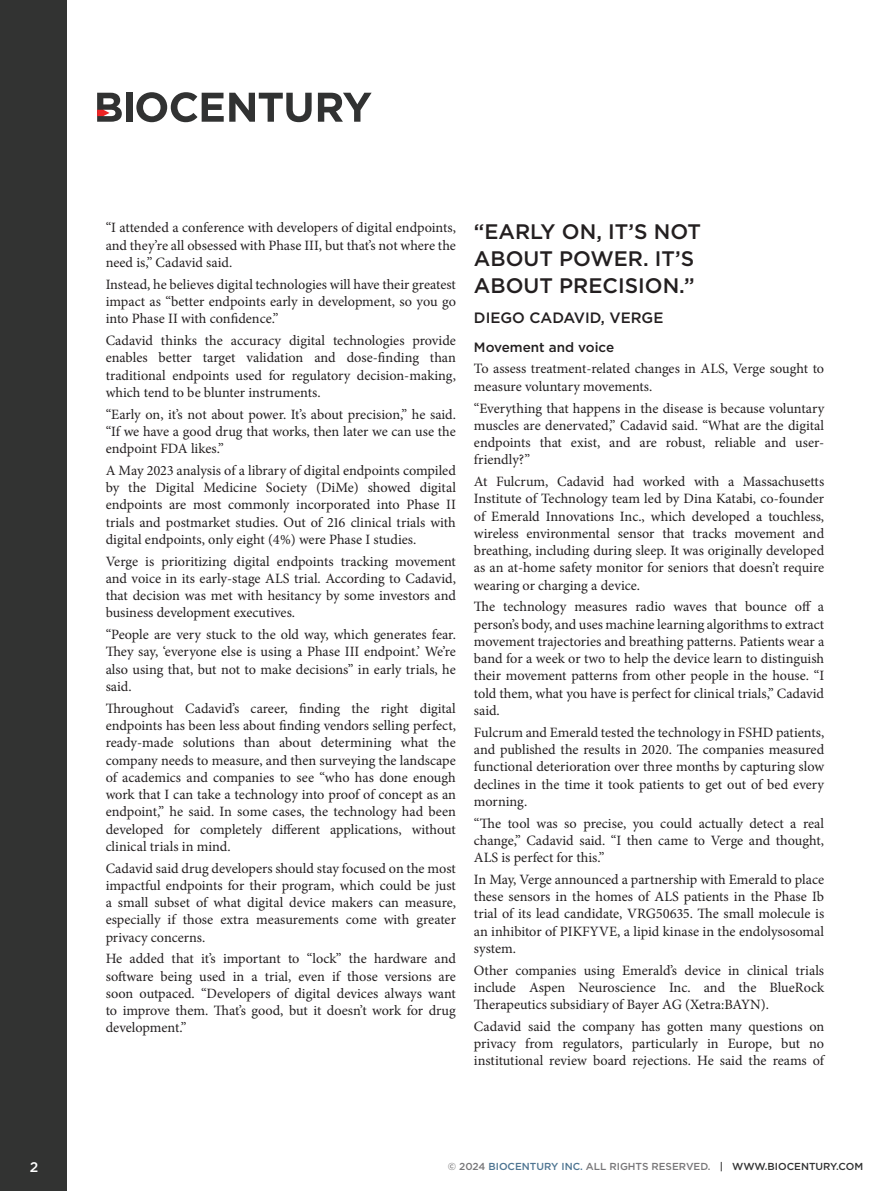
<style>
.page{position:relative;width:893px;height:1191px;background:#fff}
.page>*{position:absolute;margin:0;border:0;box-sizing:border-box;transform-origin:0 0}
.t1{font:500 21px/27px "Gotham";color:#231f20}
.t2{font:500 15px "Gotham";color:#231f20}
.t3{font:14.25px/17.2px "Minion Pro";color:#231f20;text-align:justify}
.t4{font:500 13.95px "Gotham";color:#fff}
.t5{font:500 13.5px "Gotham";color:#231f20}
.t6{font:500 10.2px "Gotham";color:#787779}
.s1{color:#4e7592}
.s2{color:#313232}
</style>
<div class="page">
<div style="left:0;top:0;width:67px;height:1191px;background:#323332"></div>
<div style="left:126px;top:93px;width:6px;height:29px;background:#313232"></div>
<svg style="left:136px;top:92px;width:176px;height:30px"></svg>
<svg style="left:318px;top:93px;width:54px;height:29px"></svg>
<svg style="left:97px;top:93px;width:25px;height:29px"></svg>
<p class="t3" style="left:106px;top:219px;width:352px">“I attended a conference with developers of digital endpoints, and they’re all obsessed with Phase III, but that’s not where the need is,” Cadavid said.</p>
<p class="t3" style="left:106px;top:276px;width:352px">Instead, he believes digital technologies will have their greatest impact as “better endpoints early in development, so you go into Phase II with confidence.”</p>
<p class="t3" style="left:106px;top:332px;width:352px">Cadavid thinks the accuracy digital technologies provide enables better target validation and dose-finding than traditional endpoints used for regulatory decision-making, which tend to be blunter instruments.</p>
<p class="t3" style="left:106px;top:405px;width:352px">“Early on, it’s not about power. It’s about precision,” he said. “If we have a good drug that works, then later we can use the endpoint FDA likes.”</p>
<p class="t3" style="left:106px;top:462px;width:352px">A May 2023 analysis of a library of digital endpoints compiled by the Digital Medicine Society (DiMe) showed digital endpoints are most commonly incorporated into Phase II trials and postmarket studies. Out of 216 clinical trials with digital endpoints, only eight (4%) were Phase I studies.</p>
<p class="t3" style="left:106px;top:552px;width:352px">Verge is prioritizing digital endpoints tracking movement and voice in its early-stage ALS trial. According to Cadavid, that decision was met with hesitancy by some investors and business development executives.</p>
<p class="t3" style="left:106px;top:626px;width:352px">“People are very stuck to the old way, which generates fear.<br>They say, ‘everyone else is using a Phase III endpoint.’ We’re also using that, but not to make decisions” in early trials, he said.</p>
<p class="t3" style="left:106px;top:699px;width:352px">Throughout Cadavid’s career, finding the right digital endpoints has been less about finding vendors selling perfect, ready-made solutions than about determining what the company needs to measure, and then surveying the landscape of academics and companies to see “who has done enough work that I can take a technology into proof of concept as an endpoint,” he said. In some cases, the technology had been developed for completely different applications, without clinical trials in mind.</p>
<p class="t3" style="left:106px;top:859px;width:352px">Cadavid said drug developers should stay focused on the most impactful endpoints for their program, which could be just a small subset of what digital device makers can measure, especially if those extra measurements come with greater privacy concerns.</p>
<p class="t3" style="left:106px;top:950px;width:352px">He added that it’s important to “lock” the hardware and software being used in a trial, even if those versions are soon outpaced. “Developers of digital devices always want to improve them. That’s good, but it doesn’t work for drug development.”</p>
<h1 class="t1" style="left:474px;top:218px;width:229px">“EARLY ON, IT’S NOT<br>ABOUT POWER. IT’S<br>ABOUT PRECISION.”</h1>
<p class="t2" style="left:474px;top:308px;width:191px">DIEGO CADAVID, VERGE</p>
<p class="t5" style="left:474px;top:338px;width:142px">Movement and voice</p>
<p class="t3" style="left:474px;top:360px;width:352px">To assess treatment-related changes in ALS, Verge sought to measure voluntary movements.</p>
<p class="t3" style="left:474px;top:399px;width:352px">“Everything that happens in the disease is because voluntary muscles are denervated,” Cadavid said. “What are the digital endpoints that exist, and are robust, reliable and user&shy;friendly?”</p>
<p class="t3" style="left:474px;top:473px;width:352px">At Fulcrum, Cadavid had worked with a Massachusetts Institute of Technology team led by Dina Katabi, co-founder of Emerald Innovations Inc., which developed a touchless, wireless environmental sensor that tracks movement and breathing, including during sleep. It was originally developed as an at-home safety monitor for seniors that doesn’t require wearing or charging a device.</p>
<p class="t3" style="left:474px;top:598px;width:352px">The technology measures radio waves that bounce off a person’s body, and uses machine learning algorithms to extract movement trajectories and breathing patterns. Patients wear a band for a week or two to help the device learn to distinguish their movement patterns from other people in the house. “I told them, what you have is perfect for clinical trials,” Cadavid said.</p>
<p class="t3" style="left:474px;top:723px;width:352px">Fulcrum and Emerald tested the technology in FSHD patients, and published the results in 2020. The companies measured functional deterioration over three months by capturing slow declines in the time it took patients to get out of bed every morning.</p>
<p class="t3" style="left:474px;top:814px;width:352px">“The tool was so precise, you could actually detect a real change,” Cadavid said. “I then came to Verge and thought, ALS is perfect for this.”</p>
<p class="t3" style="left:474px;top:870px;width:352px">In May, Verge announced a partnership with Emerald to place these sensors in the homes of ALS patients in the Phase Ib trial of its lead candidate, VRG50635. The small molecule is an inhibitor of PIKFYVE, a lipid kinase in the endolysosomal system.</p>
<p class="t3" style="left:474px;top:961px;width:352px">Other companies using Emerald’s device in clinical trials include Aspen Neuroscience Inc. and the BlueRock Therapeutics subsidiary of Bayer AG (Xetra:BAYN).</p>
<p class="t3" style="left:474px;top:1017px;width:352px">Cadavid said the company has gotten many questions on privacy from regulators, particularly in Europe, but no institutional review board rejections. He said the reams of</p>
<p class="t4" style="left:30px;top:1157px;width:10px">2</p>
<p class="t6" style="left:448px;top:1159px;width:417px">© 2024 <span class="s1">BIOCENTURY INC.</span> ALL RIGHTS RESERVED. <span class="s2">| WWW.BIOCENTURY.COM</span></p>
</div>
